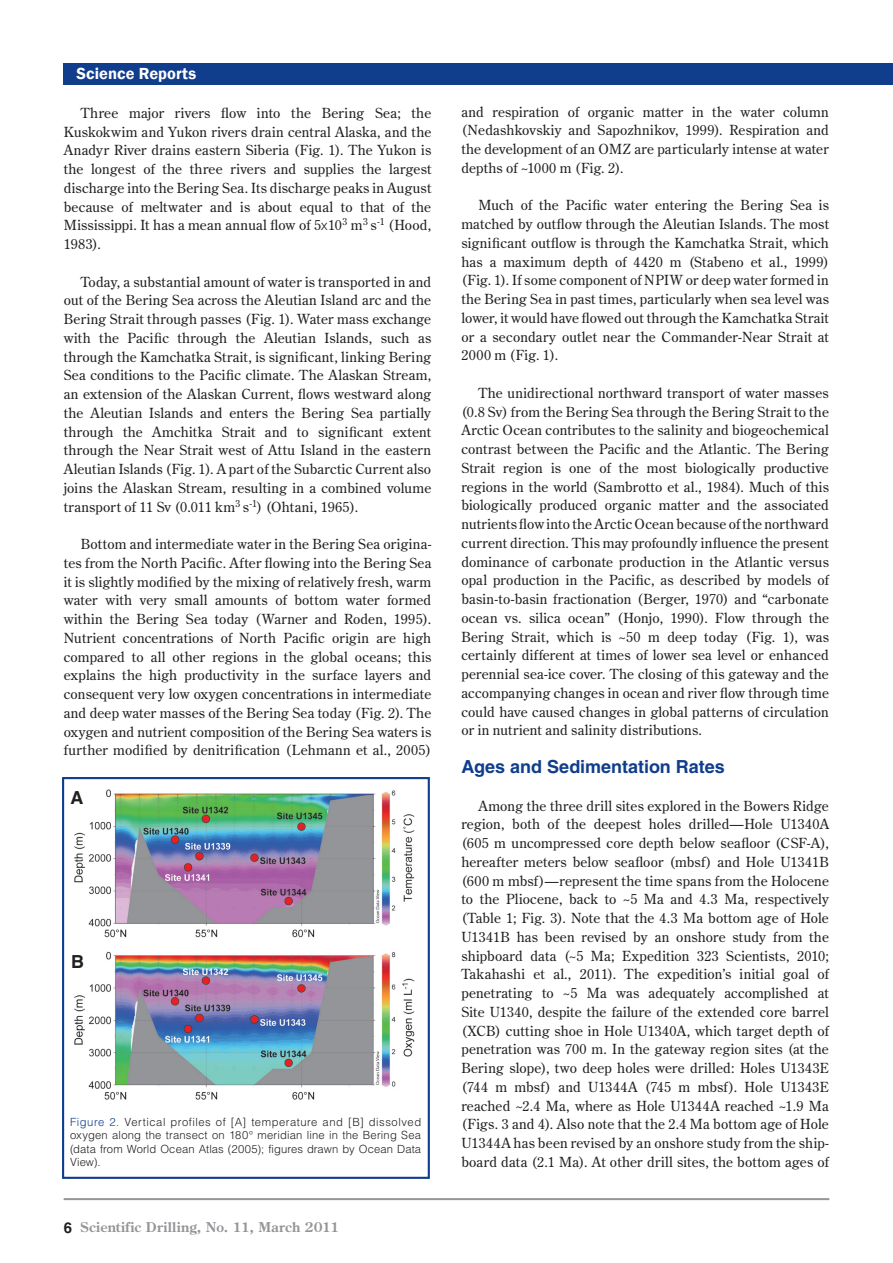
<style>
.page{position:relative;width:893px;height:1263px;background:#fff}
.page>*{position:absolute;margin:0;border:0;box-sizing:border-box;transform-origin:0 0}
.t1{font:700 18px "Helvetica LT Std";color:#103d8c}
.t2{font:700 18px "Helvetica LT Std";color:#231f20}
.t3{font:600 16.5px "Franklin Gothic";letter-spacing:.005em;color:#fff}
.t4{font:13.8px/18.8px "Century Old Style Std";letter-spacing:.015em;color:#231f20;text-align:justify}
.t5{font:700 13.5px "Century Old Style Std";letter-spacing:.02em;color:#939598}
.t6{font:300 11.25px/13.5px "Helvetica LT Std";letter-spacing:.01em;color:#231f20;text-align:justify}
.s1{font-family:"Helvetica LT Std";font-weight:300}
.s2{color:#103d8c}
.s3{font-family:"Helvetica LT Std";font-size:15px;color:#231f20}
</style>
<div class="page">
<hr style="left:64px;top:1198px;width:765px;height:2px;background:#939598">
<div style="left:64px;top:64px;width:829px;height:21px;background:#103d8c"></div>
<div style="left:62px;top:777px;width:368px;height:402px;border:2px solid #103d8c"></div>
<img style="left:74px;top:789px;width:341px;height:311px">
<p class="t3" style="left:77px;top:63px;width:121px">Science Reports</p>
<p class="t4" style="left:64px;top:103px;width:369px;text-indent:17px">Three major rivers flow into the Bering Sea; the Kuskokwim and Yukon rivers drain central Alaska, and the Anadyr River drains eastern Siberia (Fig. 1). The Yukon is the longest of the three rivers and supplies the largest discharge into the Bering Sea. Its discharge peaks in August because of meltwater and is about equal to that of the Mississippi. It has a mean annual flow of 5<span class="s1">x</span>10<sup>3</sup> m<sup>3</sup> s<sup>-1</sup> (Hood, 1983).</p>
<p class="t4" style="left:64px;top:272px;width:369px;text-indent:17px">Today, a substantial amount of water is transported in and out of the Bering Sea across the Aleutian Island arc and the Bering Strait through passes (Fig. 1). Water mass exchange with the Pacific through the Aleutian Islands, such as through the Kamchatka Strait, is significant, linking Bering Sea conditions to the Pacific climate. The Alaskan Stream, an extension of the Alaskan Current, flows westward along the Aleutian Islands and enters the Bering Sea partially through the Amchitka Strait and to significant extent through the Near Strait west of Attu Island in the eastern Aleutian Islands (Fig. 1). A part of the Subarctic Current also joins the Alaskan Stream, resulting in a combined volume transport of 11 Sv (0.011 km<sup>3</sup> s<sup>-1</sup>) (Ohtani, 1965).</p>
<p class="t4" style="left:64px;top:535px;width:369px;text-indent:17px">Bottom and intermediate water in the Bering Sea origina&shy;tes from the North Pacific. After flowing into the Bering Sea it is slightly modified by the mixing of relatively fresh, warm water with very small amounts of bottom water formed within the Bering Sea today (Warner and Roden, 1995).<br>Nutrient concentrations of North Pacific origin are high compared to all other regions in the global oceans; this explains the high productivity in the surface layers and consequent very low oxygen concentrations in intermediate and deep water masses of the Bering Sea today (Fig. 2). The oxygen and nutrient composition of the Bering Sea waters is further modified by denitrification (Lehmann et al., 2005)</p>
<h1 class="t2" style="left:70px;top:786px;width:14px">A</h1>
<h1 class="t2" style="left:71px;top:950px;width:14px">B</h1>
<p class="t6" style="left:70px;top:1115px;width:353px"><span class="s2">Figure 2.</span> Vertical profiles of [A] temperature and [B] dissolved oxygen along the transect on 180° meridian line in the Bering Sea (data from World Ocean Atlas (2005); figures drawn by Ocean Data View).</p>
<p class="t5" style="left:64px;top:1218px;width:277px"><span class="s3">6</span> Scientific Drilling, No. 11, March 2011</p>
<p class="t4" style="left:461px;top:102px;width:369px">and respiration of organic matter in the water column (Nedashkovskiy and Sapozhnikov, 1999). Respiration and the development of an OMZ are particularly intense at water depths of ~1000 m (Fig. 2).</p>
<p class="t4" style="left:461px;top:196px;width:369px;text-indent:17px">Much of the Pacific water entering the Bering Sea is matched by outflow through the Aleutian Islands. The most significant outflow is through the Kamchatka Strait, which has a maximum depth of 4420 m (Stabeno et al., 1999) (Fig. 1). If some component of NPIW or deep water formed in the Bering Sea in past times, particularly when sea level was lower, it would have flowed out through the Kamchatka Strait or a secondary outlet near the Commander-Near Strait at 2000 m (Fig. 1).</p>
<p class="t4" style="left:461px;top:383px;width:369px;text-indent:17px">The unidirectional northward transport of water masses (0.8 Sv) from the Bering Sea through the Bering Strait to the Arctic Ocean contributes to the salinity and biogeochemical contrast between the Pacific and the Atlantic. The Bering Strait region is one of the most biologically productive regions in the world (Sambrotto et al., 1984). Much of this biologically produced organic matter and the associated nutrients flow into the Arctic Ocean because of the northward current direction. This may profoundly influence the present dominance of carbonate production in the Atlantic versus opal production in the Pacific, as described by models of basin-to-basin fractionation (Berger, 1970) and “carbonate ocean vs. silica ocean” (Honjo, 1990). Flow through the Bering Strait, which is ~50 m deep today (Fig. 1), was certainly different at times of lower sea level or enhanced perennial sea-ice cover. The closing of this gateway and the accompanying changes in ocean and river flow through time could have caused changes in global patterns of circulation or in nutrient and salinity distributions.</p>
<h1 class="t1" style="left:461px;top:756px;width:265px">Ages and Sedimentation Rates</h1>
<p class="t4" style="left:461px;top:796px;width:369px;text-indent:17px">Among the three drill sites explored in the Bowers Ridge region, both of the deepest holes drilled—Hole U1340A (605 m uncompressed core depth below seafloor (CSF-A), hereafter meters below seafloor (mbsf) and Hole U1341B (600 m mbsf)—represent the time spans from the Holocene to the Pliocene, back to ~5 Ma and 4.3 Ma, respectively (Table 1; Fig. 3). Note that the 4.3 Ma bottom age of Hole U1341B has been revised by an onshore study from the shipboard data (~5 Ma; Expedition 323 Scientists, 2010; Takahashi et al., 2011). The expedition’s initial goal of penetrating to ~5 Ma was adequately accomplished at Site U1340, despite the failure of the extended core barrel (XCB) cutting shoe in Hole U1340A, which target depth of penetration was 700 m. In the gateway region sites (at the Bering slope), two deep holes were drilled: Holes U1343E (744 m mbsf) and U1344A (745 m mbsf). Hole U1343E reached ~2.4 Ma, where as Hole U1344A reached ~1.9 Ma (Figs. 3 and 4). Also note that the 2.4 Ma bottom age of Hole U1344A has been revised by an onshore study from the ship&shy;board data (2.1 Ma). At other drill sites, the bottom ages of</p>
</div>
